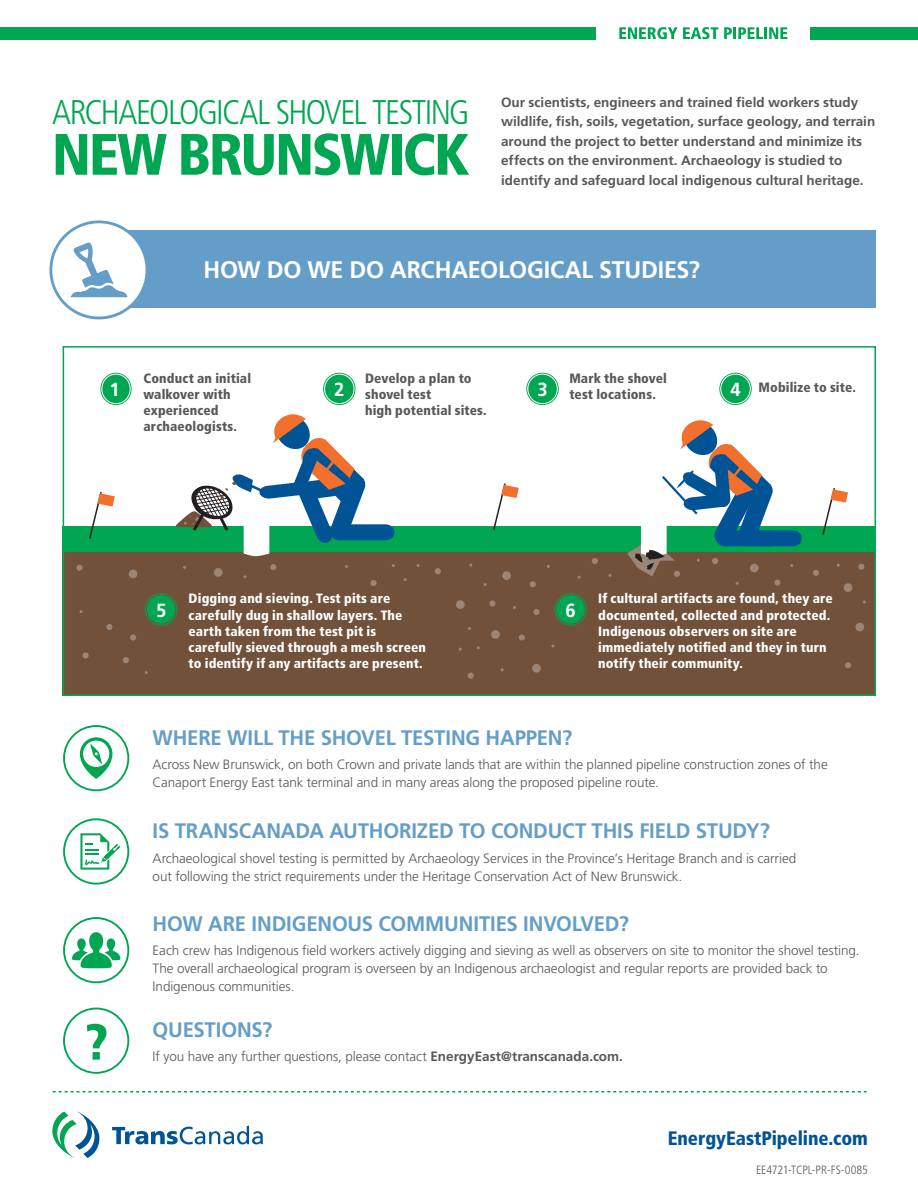
<style>
.page{position:relative;width:918px;height:1188px;background:#fff}
.page>*{position:absolute;margin:0;border:0;box-sizing:border-box;transform-origin:0 0}
.Titre_1{font:900 condensed 58.35px "Frutiger LT Std";letter-spacing:-.035em;color:#00a651}
.Titre_1-2{font:900 condensed 50.7px "Frutiger LT Std";color:#00a651}
.Titre_1-3{font:300 condensed 34.2px "Frutiger LT Std";letter-spacing:-.05em;color:#00a651}
.Sous-titre_2{font:700 24px "Frutiger LT Std";letter-spacing:-.01em;color:#fff}
.Sous-titre_2-2{font:700 21px "Frutiger LT Std";letter-spacing:-.01em;color:#649ec8}
.Sous-titre_2-3{font:900 condensed 19.5px "Frutiger LT Std";letter-spacing:-.005em;color:#005496}
.Sous-titre_2-4{font:700 19.05px "Frutiger LT Std";color:#fff}
.TEXTE{font:300 13.5px/18px "Frutiger LT Std";letter-spacing:-.005em;color:#57585a}
.TEXTE-2{font:900 condensed 13.5px/16.2px "Frutiger LT Std";letter-spacing:.01em;color:#fff}
.TEXTE-3{font:700 13.5px/19.5px "Frutiger LT Std";color:#57585a}
.TEXTE-4{font:900 condensed 13.5px/16.2px "Frutiger LT Std";letter-spacing:.01em;color:#57585a}
.Sous-titre_2-5{font:300 condensed 12px "Frutiger LT Std";letter-spacing:-.01em;color:#57585a}
.s1{font-weight:700}
</style>
<div class="page">
<div style="left:810px;top:27px;width:108px;height:13px;background:#00a651"></div>
<div style="left:0;top:27px;width:596px;height:13px;background:#00a651"></div>
<svg style="left:619px;top:27px;width:99px;height:12px"></svg>
<svg style="left:724px;top:27px;width:63px;height:12px"></svg>
<svg style="left:63px;top:725px;width:66px;height:66px"></svg>
<svg style="left:63px;top:1008px;width:66px;height:66px"></svg>
<svg style="left:63px;top:818px;width:66px;height:67px"></svg>
<svg style="left:112px;top:1126px;width:151px;height:18px"></svg>
<svg style="left:52px;top:1112px;width:47px;height:46px"></svg>
<svg style="left:53px;top:1091px;width:814px;height:2px"></svg>
<div style="left:99px;top:230px;width:777px;height:78px;background:#649ec8"></div>
<svg style="left:49px;top:220px;width:97px;height:99px"></svg>
<div style="left:63px;top:551px;width:813px;height:145px;background:#71513a"></div>
<div style="left:63px;top:526px;width:813px;height:25px;background:#00a651"></div>
<svg style="left:100px;top:373px;width:32px;height:32px"></svg>
<div style="left:102px;top:375px;width:28px;height:28px;background:#00a651;border-radius:50%"></div>
<svg style="left:526px;top:373px;width:33px;height:32px"></svg>
<div style="left:528px;top:375px;width:29px;height:28px;background:#00a651;border-radius:50%"></div>
<svg style="left:719px;top:373px;width:33px;height:32px"></svg>
<div style="left:721px;top:375px;width:29px;height:28px;background:#00a651;border-radius:50%"></div>
<svg style="left:493px;top:483px;width:26px;height:47px"></svg>
<svg style="left:822px;top:488px;width:26px;height:47px"></svg>
<svg style="left:89px;top:492px;width:26px;height:47px"></svg>
<div style="left:129px;top:570px;width:8px;height:8px;background:#9c8575;border-radius:50%"></div>
<div style="left:214px;top:568px;width:9px;height:9px;background:#9c8575;border-radius:50%"></div>
<div style="left:502px;top:571px;width:9px;height:9px;background:#9c8575;border-radius:50%"></div>
<div style="left:491px;top:630px;width:9px;height:9px;background:#9c8575;border-radius:50%"></div>
<div style="left:532px;top:664px;width:9px;height:9px;background:#9c8575;border-radius:50%"></div>
<div style="left:844px;top:583px;width:8px;height:9px;background:#9c8575;border-radius:50%"></div>
<div style="left:456px;top:600px;width:9px;height:9px;background:#9c8575;border-radius:50%"></div>
<div style="left:855px;top:623px;width:9px;height:8px;background:#9c8575;border-radius:50%"></div>
<svg style="left:845px;top:662px;width:6px;height:6px"></svg>
<div style="left:533px;top:609px;width:7px;height:6px;background:#9c8575;border-radius:50%"></div>
<svg style="left:858px;top:564px;width:6px;height:6px"></svg>
<svg style="left:813px;top:570px;width:6px;height:6px"></svg>
<svg style="left:592px;top:558px;width:6px;height:6px"></svg>
<svg style="left:530px;top:581px;width:6px;height:6px"></svg>
<svg style="left:489px;top:600px;width:7px;height:7px"></svg>
<div style="left:519px;top:634px;width:6px;height:7px;background:#9c8575;border-radius:50%"></div>
<svg style="left:468px;top:673px;width:6px;height:6px"></svg>
<svg style="left:435px;top:568px;width:6px;height:6px"></svg>
<div style="left:370px;top:580px;width:7px;height:6px;background:#9c8575;border-radius:50%"></div>
<svg style="left:270px;top:564px;width:6px;height:6px"></svg>
<div style="left:130px;top:634px;width:6px;height:7px;background:#9c8575;border-radius:50%"></div>
<svg style="left:123px;top:657px;width:6px;height:6px"></svg>
<svg style="left:106px;top:624px;width:6px;height:6px"></svg>
<div style="left:83px;top:652px;width:6px;height:7px;background:#9c8575;border-radius:50%"></div>
<div style="left:76px;top:565px;width:7px;height:6px;background:#9c8575;border-radius:50%"></div>
<svg style="left:175px;top:373px;width:219px;height:183px"></svg>
<svg style="left:621px;top:420px;width:181px;height:166px"></svg>
<div style="left:63px;top:346px;width:813px;height:350px;border:2px solid #00a651"></div>
<svg style="left:145px;top:593px;width:32px;height:33px"></svg>
<div style="left:147px;top:595px;width:28px;height:29px;background:#00a651;border-radius:50%"></div>
<svg style="left:554px;top:593px;width:33px;height:33px"></svg>
<div style="left:556px;top:595px;width:29px;height:29px;background:#00a651;border-radius:50%"></div>
<svg style="left:63px;top:917px;width:66px;height:66px"></svg>
<p class="Titre_1-3" style="left:52px;top:92px;width:419px">ARCHAEOLOGICAL SHOVEL TESTING</p>
<p class="Titre_1" style="left:52px;top:119px;width:419px">NEW BRUNSWICK</p>
<p class="TEXTE-3" style="left:501px;top:92px;width:376px">Our scientists, engineers and trained field workers study wildlife, fish, soils, vegetation, surface geology, and terrain around the project to better understand and minimize its effects on the environment. Archaeology is studied to identify and safeguard local indigenous cultural heritage.</p>
<p class="Sous-titre_2" style="left:204px;top:255px;width:498px">HOW DO WE DO ARCHAEOLOGICAL STUDIES?</p>
<p class="Sous-titre_2-4" style="left:109px;top:378px;width:12px">1</p>
<p class="TEXTE-4" style="left:365px;top:370px;width:123px">Develop a plan to shovel test<br>high potential sites.</p>
<p class="TEXTE-4" style="left:144px;top:370px;width:109px">Conduct an initial walkover with experienced archaeologists.</p>
<p class="Sous-titre_2-4" style="left:334px;top:378px;width:12px">2</p>
<p class="TEXTE-4" style="left:569px;top:370px;width:99px">Mark the shovel</p>
<p class="Sous-titre_2-4" style="left:537px;top:378px;width:12px">3</p>
<p class="TEXTE-4" style="left:569px;top:386px;width:88px">test locations.</p>
<p class="Sous-titre_2-4" style="left:730px;top:378px;width:12px">4</p>
<p class="TEXTE-4" style="left:759px;top:379px;width:99px">Mobilize to site.</p>
<p class="Sous-titre_2-4" style="left:156px;top:599px;width:12px">5</p>
<p class="TEXTE-2" style="left:598px;top:591px;width:236px">If cultural artifacts are found, they are documented, collected and protected.<br>Indigenous observers on site are immediately notified and they in turn notify their community.</p>
<p class="TEXTE-2" style="left:189px;top:591px;width:239px">Digging and sieving. Test pits are carefully dug in shallow layers. The earth taken from the test pit is carefully sieved through a mesh screen to identify if any artifacts are present.</p>
<p class="Sous-titre_2-4" style="left:565px;top:599px;width:12px">6</p>
<p class="Sous-titre_2-2" style="left:153px;top:725px;width:421px">WHERE WILL THE SHOVEL TESTING HAPPEN?</p>
<p class="TEXTE" style="left:153px;top:756px;width:677px">Across New Brunswick, on both Crown and private lands that are within the planned pipeline construction zones of the<br>Canaport Energy East tank terminal and in many areas along the proposed pipeline route.</p>
<p class="Titre_1-2" style="left:84px;top:1012px;width:25px">?</p>
<p class="Sous-titre_2-2" style="left:153px;top:818px;width:619px">IS TRANSCANADA AUTHORIZED TO CONDUCT THIS FIELD STUDY?</p>
<p class="TEXTE" style="left:153px;top:849px;width:645px">Archaeological shovel testing is permitted by Archaeology Services in the Province’s Heritage Branch and is carried out following the strict requirements under the Heritage Conservation Act of New Brunswick.</p>
<p class="Sous-titre_2-2" style="left:153px;top:911px;width:478px">HOW ARE INDIGENOUS COMMUNITIES INVOLVED?</p>
<p class="TEXTE" style="left:153px;top:942px;width:708px">Each crew has Indigenous field workers actively digging and sieving as well as observers on site to monitor the shovel testing.<br>The overall archaeological program is overseen by an Indigenous archaeologist and regular reports are provided back to<br>Indigenous communities.</p>
<p class="Sous-titre_2-2" style="left:153px;top:1017px;width:121px">QUESTIONS?</p>
<p class="TEXTE" style="left:153px;top:1048px;width:472px">If you have any further questions, please contact <span class="s1">EnergyEast@transcanada.com.</span></p>
<p class="Sous-titre_2-3" style="left:668px;top:1126px;width:202px">EnergyEastPipeline.com</p>
<p class="Sous-titre_2-5" style="left:756px;top:1163px;width:113px">EE4721-TCPL-PR-FS-0085</p>
</div>
